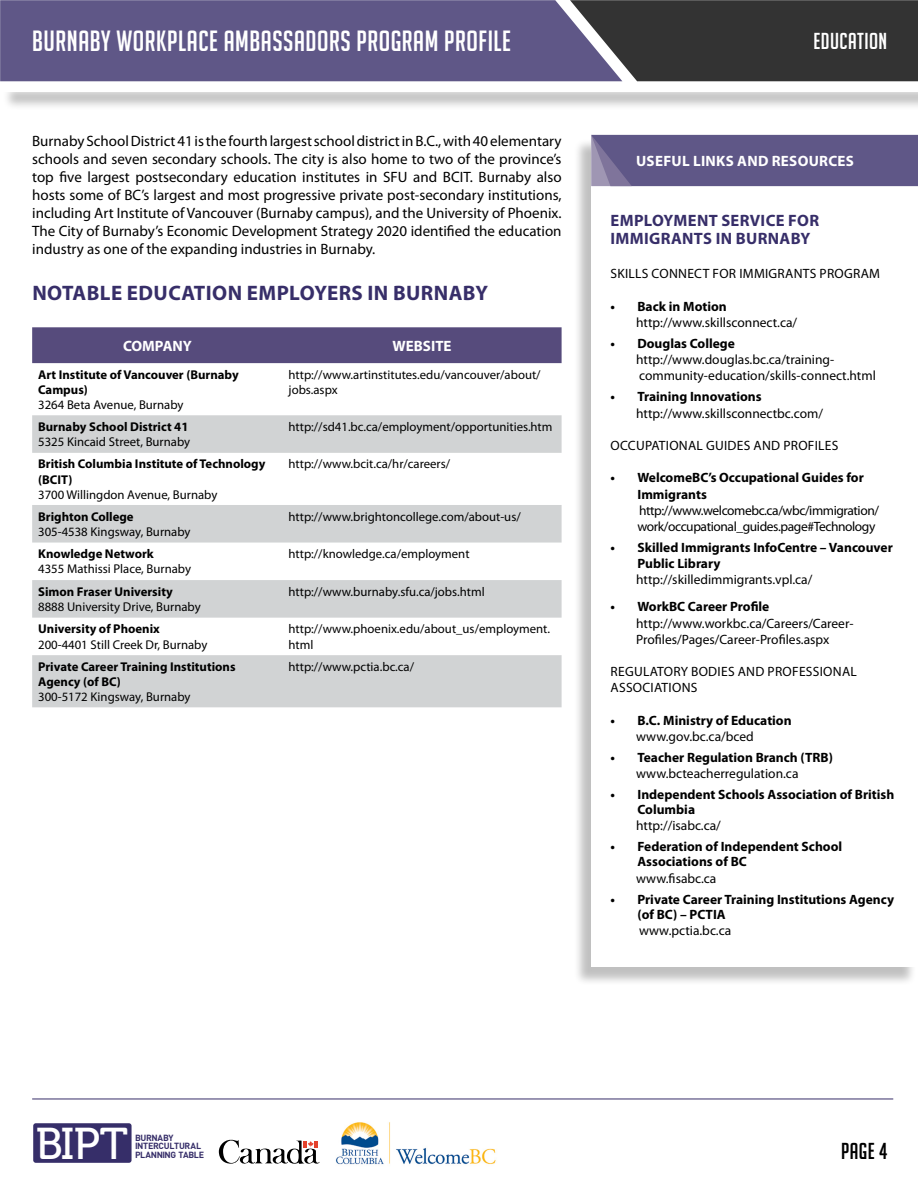
<style>
.page{position:relative;width:918px;height:1188px;background:#fff}
.page>*{position:absolute;margin:0;border:0;box-sizing:border-box;transform-origin:0 0}
.t1{font:44.4px "Museo 500";color:#fff}
.t2{font:28.5px "Big Noodle Titling";letter-spacing:.02em;color:#fff}
.t3{font:22.5px "Big Noodle Titling";letter-spacing:.02em;color:#fff}
.t4{font:22.5px "Big Noodle Titling";color:#000}
.t5{font:700 21px "Myriad Pro";letter-spacing:.02em;color:#372e69}
.t6{font:700 16.5px/18px "Myriad Pro";letter-spacing:.02em;color:#372e69}
.t7{font:15px/18px "Myriad Pro";color:#000;text-align:justify}
.t8{font:700 15px "Myriad Pro";color:#fff}
.t9{font:13.5px/16.2px "Myriad Pro";color:#000}
.t10{font:700 13.5px/15px "Myriad Pro";color:#000}
.t11{font:13.5px/16.2px "Myriad Pro";letter-spacing:-.03em;color:#000}
.t12{font:12.75px/15.3px "Myriad Pro";color:#000}
.t13{font:700 12.75px/15.3px "Myriad Pro";color:#000}
.t14{font:700 8.85px/8.9px "DIN";letter-spacing:-.04em;color:#362e69}
</style>
<div class="page">
<div style="left:573px;top:138px;width:344px;height:848px;background:#000;opacity:.25"></div>
<div style="left:591px;top:135px;width:327px;height:832px;background:#fff"></div>
<div style="left:591px;top:135px;width:327px;height:51px;background:#5f5787"></div>
<div style="left:3px;top:84px;width:915px;height:27px;background:#000;opacity:.25"></div>
<div style="left:0;top:81px;width:918px;height:11px;background:#fff"></div>
<div style="left:0;top:0;width:570px;height:81px;background:#5f5787"></div>
<svg style="left:570px;top:0;width:348px;height:81px;background:#3d3d40"></svg>
<div style="left:32px;top:327px;width:530px;height:36px;background:#564b7c"></div>
<svg style="left:32px;top:415px;width:530px;height:292px;fill:#d1d3d4"></svg>
<hr style="left:32px;top:1099px;width:861px;height:1px;background:#372e69">
<div style="left:33px;top:1123px;width:99px;height:40px;background:#362e69;border-radius:3px"></div>
<svg style="left:219px;top:1139px;width:101px;height:25px"></svg>
<img style="left:335px;top:1122px;width:161px;height:43px">
<h2 class="t2" style="left:32px;top:26px;width:480px">BURNABY WORKPLACE AMBASSADORS PROGRAM PROFILE</h2>
<h3 class="t3" style="left:814px;top:29px;width:75px">EDUCATION</h3>
<p class="t7" style="left:32px;top:132px;width:531px">Burnaby School District 41 is the fourth largest school district in B.C., with 40 elementary schools and seven secondary schools. The city is also home to two of the province’s top five largest postsecondary education institutes in SFU and BCIT. Burnaby also hosts some of BC’s largest and most progressive private post-secondary institutions, including Art Institute of Vancouver (Burnaby campus), and the University of Phoenix.<br>The City of Burnaby’s Economic Development Strategy 2020 identified the education industry as one of the expanding industries in Burnaby.</p>
<h3 class="t5" style="left:32px;top:280px;width:109px">Notable EDUCATION</h3>
<h3 class="t5" style="left:247px;top:280px;width:243px">Employers in Burnaby</h3>
<p class="t8" style="left:123px;top:336px;width:11px">COMPANY</p>
<p class="t8" style="left:393px;top:336px;width:39px">WEBSITE</p>
<p class="t13" style="left:38px;top:366px;width:202px">Art Institute of Vancouver (Burnaby<br>Campus)</p>
<p class="t12" style="left:38px;top:397px;width:147px">3264 Beta Avenue, Burnaby</p>
<p class="t12" style="left:289px;top:367px;width:254px">http://www.artinstitutes.edu/vancouver/about/ jobs.aspx</p>
<p class="t13" style="left:38px;top:418px;width:152px">Burnaby School District 41</p>
<p class="t12" style="left:38px;top:434px;width:154px">5325 Kincaid Street, Burnaby</p>
<p class="t12" style="left:289px;top:419px;width:265px">http://sd41.bc.ca/employment/opportunities.htm</p>
<p class="t13" style="left:38px;top:456px;width:229px">British Columbia Institute of Technology (BCIT)</p>
<p class="t12" style="left:38px;top:487px;width:181px">3700 Willingdon Avenue, Burnaby</p>
<p class="t12" style="left:289px;top:456px;width:163px">http://www.bcit.ca/hr/careers/</p>
<p class="t13" style="left:38px;top:508px;width:97px">Brighton College</p>
<p class="t12" style="left:38px;top:524px;width:154px">305-4538 Kingsway, Burnaby</p>
<p class="t12" style="left:289px;top:508px;width:234px">http://www.brightoncollege.com/about-us/</p>
<p class="t13" style="left:38px;top:546px;width:117px">Knowledge Network</p>
<p class="t12" style="left:38px;top:561px;width:154px">4355 Mathissi Place, Burnaby</p>
<p class="t12" style="left:289px;top:546px;width:182px">http://knowledge.ca/employment</p>
<p class="t13" style="left:38px;top:583px;width:136px">Simon Fraser University</p>
<p class="t12" style="left:38px;top:599px;width:164px">8888 University Drive, Burnaby</p>
<p class="t12" style="left:289px;top:584px;width:198px">http://www.burnaby.sfu.ca/jobs.html</p>
<p class="t13" style="left:38px;top:621px;width:123px">University of Phoenix</p>
<p class="t12" style="left:38px;top:636px;width:171px">200-4401 Still Creek Dr, Burnaby</p>
<p class="t12" style="left:289px;top:621px;width:263px">http://www.phoenix.edu/about_us/employment. html</p>
<p class="t13" style="left:38px;top:658px;width:199px">Private Career Training Institutions<br>Agency (of BC)</p>
<p class="t12" style="left:38px;top:689px;width:154px">300-5172 Kingsway, Burnaby</p>
<p class="t12" style="left:289px;top:659px;width:127px">http://www.pctia.bc.ca/</p>
<p class="t8" style="left:636px;top:151px;width:10px">USEFUL</p>
<p class="t8" style="left:693px;top:151px;width:9px">LINKS</p>
<p class="t8" style="left:737px;top:151px;width:12px">AND</p>
<p class="t8" style="left:772px;top:151px;width:10px">RESOURCES</p>
<p class="t6" style="left:611px;top:211px;width:210px">Employment Service for immigrants in Burnaby</p>
<p class="t9" style="left:611px;top:266px;width:14px">Skills</p>
<p class="t9" style="left:652px;top:266px;width:18px">Connect</p>
<p class="t9" style="left:713px;top:266px;width:9px">for</p>
<p class="t9" style="left:739px;top:266px;width:13px">Immigrants</p>
<p class="t9" style="left:820px;top:266px;width:17px">Program</p>
<p class="t10" style="left:610px;top:298px;width:118px">• Back in Motion</p>
<p class="t9" style="left:636px;top:314px;width:163px">http://www.skillsconnect.ca/</p>
<p class="t10" style="left:610px;top:336px;width:126px">• Douglas College</p>
<p class="t9" style="left:636px;top:351px;width:241px">http://www.douglas.bc.ca/training&shy;community-education/skills-connect.html</p>
<p class="t10" style="left:610px;top:389px;width:153px">• Training Innovations</p>
<p class="t9" style="left:636px;top:405px;width:188px">http://www.skillsconnectbc.com/</p>
<p class="t9" style="left:611px;top:437px;width:19px">Occupational</p>
<p class="t9" style="left:706px;top:437px;width:17px">Guides</p>
<p class="t9" style="left:754px;top:437px;width:10px">and</p>
<p class="t9" style="left:783px;top:437px;width:16px">Profiles</p>
<p class="t10" style="left:637px;top:469px;width:228px;line-height:16.2px;text-indent:-27px">• WelcomeBC’s Occupational Guides for<br>Immigrants</p>
<p class="t11" style="left:637px;top:502px;width:243px">http://www.welcomebc.ca/wbc/immigration/ work/occupational_guides.page#Technology</p>
<p class="t10" style="left:637px;top:539px;width:257px;line-height:16.2px;text-indent:-27px">• Skilled Immigrants InfoCentre – Vancouver<br>Public Library</p>
<p class="t9" style="left:636px;top:572px;width:178px">http://skilledimmigrants.vpl.ca/</p>
<p class="t10" style="left:610px;top:599px;width:161px">• WorkBC Career Profile</p>
<p class="t9" style="left:636px;top:615px;width:219px">http://www.workbc.ca/Careers/Career-<br>Profiles/Pages/Career-Profiles.aspx</p>
<p class="t9" style="left:611px;top:663px;width:17px">Regulator</p>
<p class="t9" style="left:681px;top:663px;width:26px">y Bodies</p>
<p class="t9" style="left:738px;top:663px;width:10px">and</p>
<p class="t9" style="left:768px;top:663px;width:16px">Professional</p>
<p class="t9" style="left:611px;top:680px;width:17px">Associations</p>
<p class="t10" style="left:610px;top:712px;width:183px">• B.C. Ministry of Education</p>
<p class="t9" style="left:636px;top:728px;width:119px">www.gov.bc.ca/bced</p>
<p class="t10" style="left:610px;top:750px;width:224px">• Teacher Regulation Branch (TRB)</p>
<p class="t9" style="left:636px;top:765px;width:164px">www.bcteacherregulation.ca</p>
<p class="t10" style="left:637px;top:787px;width:258px;text-indent:-27px">• Independent Schools Association of British<br>Columbia</p>
<p class="t9" style="left:636px;top:818px;width:86px">http://isabc.ca/</p>
<p class="t10" style="left:637px;top:839px;width:206px;text-indent:-27px">• Federation of Independent School<br>Associations of BC</p>
<p class="t9" style="left:636px;top:870px;width:82px">www.fisabc.ca</p>
<p class="t10" style="left:637px;top:891px;width:258px;text-indent:-27px">• Private Career Training Institutions Agency (of BC) – PCTIA</p>
<p class="t9" style="left:639px;top:922px;width:94px">www.pctia.bc.ca</p>
<h1 class="t1" style="left:36px;top:1119px;width:94px">BIPT</h1>
<p class="t14" style="left:135px;top:1133px;width:71px">BURNABY<br>INTERCULTURAL<br>PLANNING TABLE</p>
<h3 class="t4" style="left:841px;top:1139px;width:48px">PAGE 4</h3>
</div>
